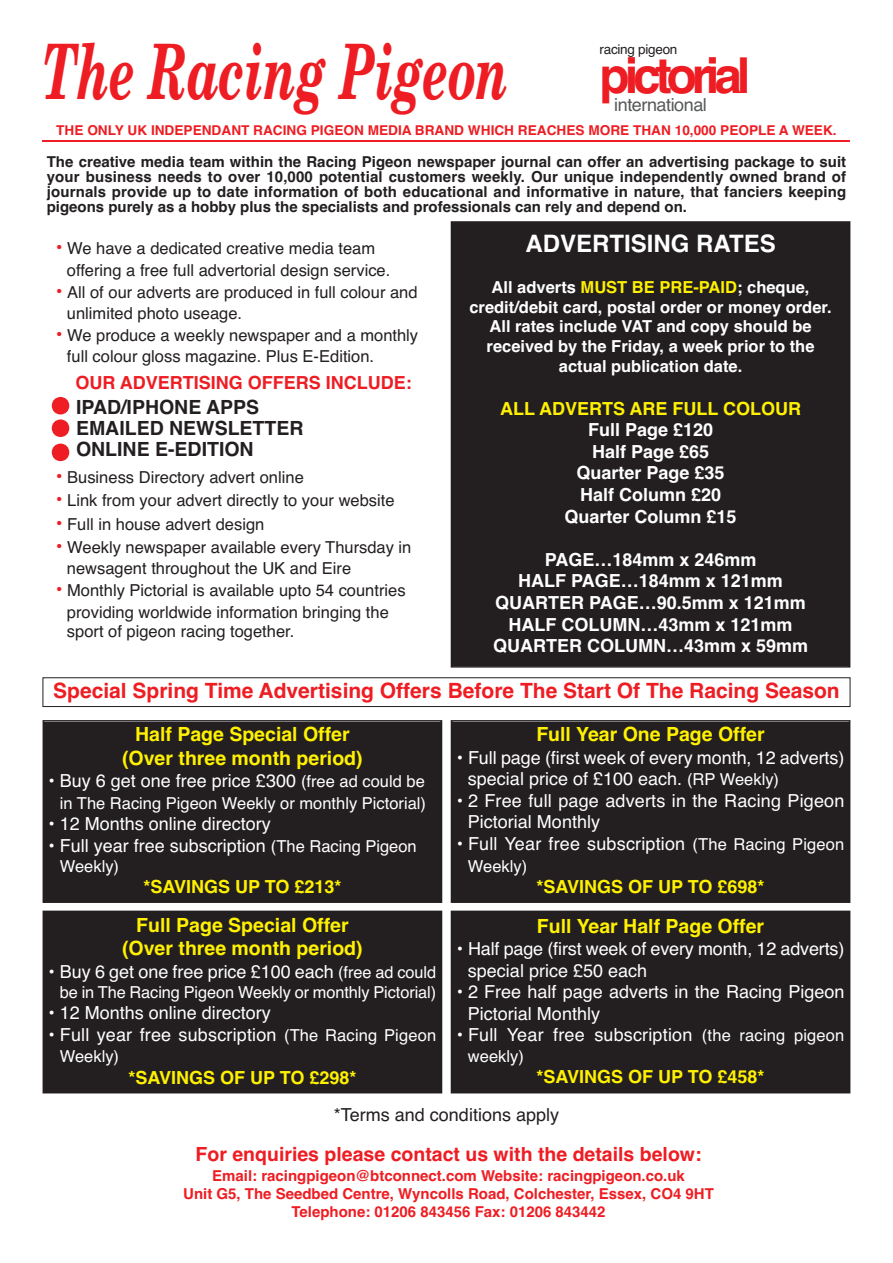
<style>
.page{position:relative;width:893px;height:1263px;background:#fff}
.page>*{position:absolute;margin:0;border:0;box-sizing:border-box;transform-origin:0 0}
.t1{font:700 81px "Helvetica";color:#ee1d23}
.t2{font:italic 700 76.5px "New Century Schlbk";color:#ee1d23;scale:.63 1}
.t3{font:700 49.5px "Helvetica";letter-spacing:-.105em;color:#ee1d23}
.t4{font:700 24px "Helvetica";color:#fff}
.t5{font:700 21px "Helvetica";color:#ee1d23}
.t6{font:700 19.5px/23.4px "Helvetica";color:#fff101;text-align:center}
.t7{font:700 19.5px "Helvetica";color:#ee1d23}
.t8{font:700 19.5px/21px "Helvetica";color:#231f20}
.t9{font:18px/21.6px "Helvetica";color:#fff}
.t10{font:700 18px/21.6px "Helvetica";color:#fff;text-align:center}
.t11{font:700 18px "Helvetica";color:#fff101}
.t12{font:700 18px "Helvetica";color:#ee1d23}
.t13{font:18px "Helvetica";color:#231f20}
.t14{font:18px "Helvetica";letter-spacing:-.025em;color:#57585a}
.t15{font:16.5px/21.1px "Helvetica";color:#231f20}
.t16{font:700 16.5px/19.8px "Helvetica";color:#fff;text-align:center}
.t17{font:16.5px "Helvetica";color:#fff}
.t18{font:700 15px/15px "Helvetica";color:#231f20;text-align:justify}
.t19{font:700 15px/18px "Helvetica";color:#ee1d23;text-align:center}
.t20{font:700 13.5px "Helvetica";color:#ee1d23}
.t21{font:13.5px "Helvetica";letter-spacing:-.02em;color:#231f20}
.s1{font-size:19.5px;color:#ee1d23}
.s2{color:#fff101}
.s3{font-size:16.5px}
</style>
<div class="page">
<div style="left:44px;top:722px;width:397px;height:179px;background:#231f20"></div>
<div style="left:43px;top:720px;width:399px;height:183px;border:2px solid #231f20"></div>
<div style="left:452px;top:223px;width:397px;height:443px;background:#231f20"></div>
<div style="left:451px;top:221px;width:399px;height:447px;border:2px solid #231f20"></div>
<hr style="left:43px;top:140px;width:807px;height:2px;background:#ee1e24">
<div style="left:452px;top:722px;width:397px;height:179px;background:#231f20"></div>
<div style="left:451px;top:720px;width:399px;height:183px;border:2px solid #231f20"></div>
<div style="left:44px;top:912px;width:397px;height:180px;background:#231f20"></div>
<div style="left:43px;top:911px;width:399px;height:182px;border:2px solid #231f20"></div>
<div style="left:452px;top:912px;width:397px;height:180px;background:#231f20"></div>
<div style="left:451px;top:911px;width:399px;height:182px;border:2px solid #231f20"></div>
<div style="left:43px;top:677px;width:807px;height:30px;border:1px solid #231f20"></div>
<h2 class="t2" style="left:43px;top:44px;width:742px">The Racing Pigeon</h2>
<p class="t21" style="left:600px;top:42px;width:79px">racing pigeon</p>
<h3 class="t3" style="left:600px;top:47px;width:152px">pictorial</h3>
<p class="t14" style="left:614px;top:94px;width:94px">international</p>
<p class="t20" style="left:56px;top:122px;width:782px">THE ONLY UK INDEPENDANT RACING PIGEON MEDIA BRAND WHICH REACHES MORE THAN 10,000 PEOPLE A WEEK.</p>
<p class="t18" style="left:47px;top:154px;width:801px">The creative media team within the Racing Pigeon newspaper journal can offer an advertising package to suit your business needs to over 10,000 potential customers weekly. Our unique independently owned brand of journals provide up to date information of both educational and informative in nature, that fanciers keeping pigeons purely as a hobby plus the specialists and professionals can rely and depend on.</p>
<p class="t15" style="left:67px;top:238px;width:325px;text-indent:-11px"><span class="s1">•</span> We have a dedicated creative media team offering a free full advertorial design service.</p>
<p class="t15" style="left:67px;top:281px;width:352px;text-indent:-11px"><span class="s1">•</span> All of our adverts are produced in full colour and unlimited photo useage.</p>
<p class="t15" style="left:67px;top:324px;width:353px;text-indent:-11px"><span class="s1">•</span> We produce a weekly newspaper and a monthly full colour gloss magazine. Plus E-Edition.</p>
<p class="t12" style="left:76px;top:372px;width:338px">OUR ADVERTISING OFFERS INCLUDE:</p>
<h1 class="t1" style="left:46px;top:394px;width:30px"><sup>•</sup>••</h1>
<p class="t8" style="left:76px;top:397px;width:229px">IPAD/IPHONE APPS<br>EMAILED NEWSLETTER<br>ONLINE E-EDITION</p>
<p class="t15" style="left:56px;top:467px;width:250px"><span class="s1">•</span> Business Directory advert online</p>
<p class="t15" style="left:56px;top:490px;width:340px"><span class="s1">•</span> Link from your advert directly to your website</p>
<p class="t15" style="left:56px;top:513px;width:210px"><span class="s1">•</span> Full in house advert design</p>
<p class="t15" style="left:67px;top:537px;width:346px;text-indent:-11px"><span class="s1">•</span> Weekly newspaper available every Thursday in newsagent throughout the UK and Eire</p>
<p class="t15" style="left:67px;top:580px;width:340px;line-height:20.5px;text-indent:-11px"><span class="s1">•</span> Monthly Pictorial is available upto 54 countries providing worldwide information bringing the sport of pigeon racing together.</p>
<h3 class="t4" style="left:525px;top:229px;width:252px">ADVERTISING RATES</h3>
<p class="t16" style="left:469px;top:277px;width:364px">All adverts <span class="s2">MUST BE PRE-PAID</span>; cheque, credit/debit card, postal order or money order.<br>All rates include VAT and copy should be received by the Friday, a week prior to the actual publication date.</p>
<p class="t11" style="left:500px;top:398px;width:303px">ALL ADVERTS ARE FULL COLOUR</p>
<p class="t10" style="left:564px;top:419px;width:174px">Full Page £120<br>Half Page £65<br>Quarter Page £35<br>Half Column £20<br>Quarter Column £15</p>
<p class="t10" style="left:493px;top:549px;width:317px">PAGE…184mm x 246mm<br>HALF PAGE…184mm x 121mm<br>QUARTER PAGE…90.5mm x 121mm<br>HALF COLUMN…43mm x 121mm<br>QUARTER COLUMN…43mm x 59mm</p>
<p class="t5" style="left:53px;top:679px;width:788px">Special Spring Time Advertising Offers Before The Start Of The Racing Season</p>
<p class="t6" style="left:122px;top:723px;width:242px">Half Page Special Offer (Over three month period)</p>
<p class="t9" style="left:49px;top:770px;width:378px">• Buy 6 get one free price £300 <span class="s3">(free ad could be</span></p>
<p class="t17" style="left:60px;top:793px;width:368px">in The Racing Pigeon Weekly or monthly Pictorial)</p>
<p class="t9" style="left:49px;top:813px;width:224px">• 12 Months online directory</p>
<p class="t9" style="left:49px;top:835px;width:370px">• Full year free subscription <span class="s3">(The Racing Pigeon</span></p>
<p class="t17" style="left:60px;top:857px;width:61px">Weekly)</p>
<p class="t11" style="left:143px;top:876px;width:200px">*SAVINGS UP TO £213*</p>
<p class="t6" style="left:122px;top:913px;width:242px">Full Page Special Offer (Over three month period)</p>
<p class="t9" style="left:49px;top:960px;width:389px">• Buy 6 get one free price £100 each <span class="s3">(free ad could</span></p>
<p class="t17" style="left:60px;top:983px;width:378px">be in The Racing Pigeon Weekly or monthly Pictorial)</p>
<p class="t9" style="left:49px;top:1002px;width:224px">• 12 Months online directory</p>
<p class="t9" style="left:49px;top:1023px;width:389px">• Full year free subscription <span class="s3">(The Racing Pigeon</span></p>
<p class="t17" style="left:60px;top:1047px;width:61px">Weekly)</p>
<p class="t11" style="left:128px;top:1067px;width:230px">*SAVINGS OF UP TO £298*</p>
<p class="t6" style="left:536px;top:723px;width:230px">Full Year One Page Offer</p>
<p class="t9" style="left:468px;top:747px;width:378px;text-indent:-11px">• Full page (first week of every month, 12 adverts) special price of £100 each. <span class="s3">(RP Weekly)</span></p>
<p class="t9" style="left:468px;top:790px;width:378px;text-indent:-11px">• 2 Free full page adverts in the Racing Pigeon<br>Pictorial Monthly</p>
<p class="t9" style="left:457px;top:833px;width:389px">• Full Year free subscription <span class="s3">(The Racing Pigeon</span></p>
<p class="t17" style="left:468px;top:856px;width:61px">Weekly)</p>
<p class="t11" style="left:536px;top:876px;width:230px">*SAVINGS OF UP TO £698*</p>
<p class="t6" style="left:537px;top:914px;width:229px">Full Year Half Page Offer</p>
<p class="t9" style="left:468px;top:938px;width:378px;text-indent:-11px">• Half page (first week of every month, 12 adverts) special price £50 each</p>
<p class="t9" style="left:468px;top:981px;width:378px;text-indent:-11px">• 2 Free half page adverts in the Racing Pigeon<br>Pictorial Monthly</p>
<p class="t9" style="left:457px;top:1024px;width:389px">• Full Year free subscription <span class="s3">(the racing pigeon</span></p>
<p class="t17" style="left:468px;top:1046px;width:57px">weekly)</p>
<p class="t11" style="left:536px;top:1066px;width:230px">*SAVINGS OF UP TO £458*</p>
<p class="t13" style="left:334px;top:1105px;width:227px">*Terms and conditions apply</p>
<p class="t7" style="left:196px;top:1142px;width:508px">For enquiries please contact us with the details below:</p>
<p class="t19" style="left:183px;top:1166px;width:532px">Email: racingpigeon@btconnect.com Website: racingpigeon.co.uk<br>Unit G5, The Seedbed Centre, Wyncolls Road, Colchester, Essex, CO4 9HT<br>Telephone: 01206 843456 Fax: 01206 843442</p>
</div>
